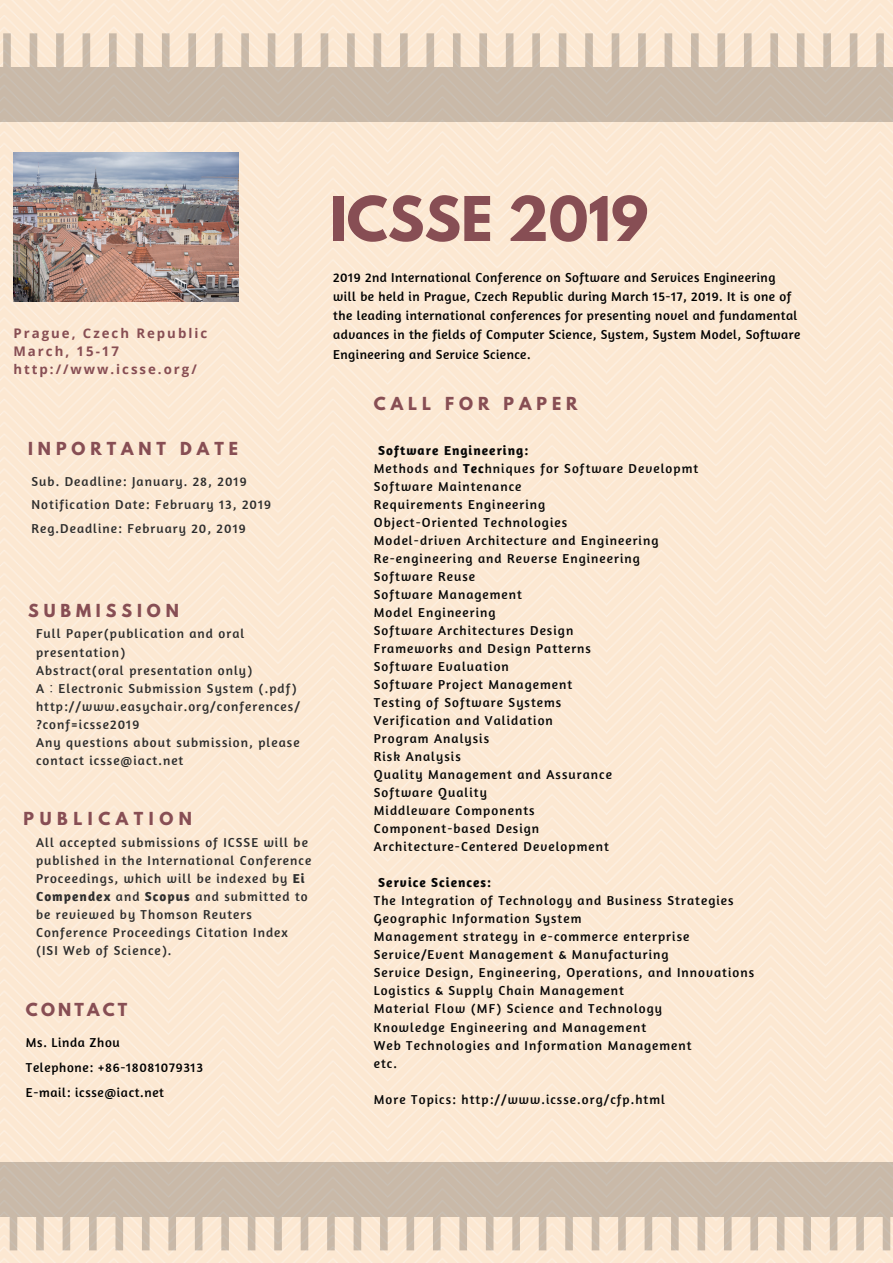
<style>
.page{position:relative;width:893px;height:1263px;background:#fff}
.page>*{position:absolute;margin:0;border:0;box-sizing:border-box;transform-origin:0 0}
.t1{font:700 54.6px "League Spartan";color:#874e54}
.t2{font:700 15.9px "League Spartan";letter-spacing:.31em;color:#874e54}
.t3{font:700 15.9px "League Spartan";letter-spacing:.35em;color:#874e54}
.t4{font:700 15.9px "League Spartan";letter-spacing:.2em;color:#874e54}
.t5{font:13.2px/18px "Amaranth";letter-spacing:.08em;color:#070707}
.t6{font:13.2px/18px "Amaranth";letter-spacing:.08em;color:#2d2d2d}
.t7{font:13.2px/19.2px "Amaranth";letter-spacing:.035em;color:#000}
.t8{font:700 13.2px/18px "Open Sans";letter-spacing:.15em;color:#874e54}
.t9{font:700 13.2px "Amaranth";letter-spacing:.08em;color:#070707}
.s1{font-family:"Nanum Gothic"}
.s2{font-weight:700}
</style>
<div class="page">
<img style="left:0;top:0;width:893px;height:1263px">
<svg style="left:0;top:33px;width:725px;height:34px;background:#eddbc8"></svg>
<div style="left:0;top:67px;width:744px;height:55px;background:#c9b9a8"></div>
<svg style="left:744px;top:33px;width:149px;height:34px;background:#ecdac7"></svg>
<div style="left:743px;top:67px;width:150px;height:55px;background:#c9b9a8"></div>
<svg style="left:248px;top:1217px;width:645px;height:33px;background:#ecdac7"></svg>
<div style="left:229px;top:1162px;width:664px;height:55px;background:#c9b9a8"></div>
<svg style="left:0;top:1217px;width:229px;height:33px;background:#ecdac7"></svg>
<div style="left:0;top:1162px;width:230px;height:55px;background:#c9b9a8"></div>
<img style="left:14px;top:152px;width:225px;height:150px">
<p class="t8" style="left:14px;top:324px;width:195px">Prague, Czech Republic<br>March, 15-17 http://www.icsse.org/</p>
<p class="t2" style="left:28px;top:441px;width:211px">INPORTANT DATE</p>
<p class="t6" style="left:32px;top:469px;width:241px;line-height:23.7px">Sub. Deadline: January. 28, 2019<br>Notification Date: February 13, 2019<br>Reg.Deadline: February 20, 2019</p>
<p class="t2" style="left:28px;top:603px;width:152px">SUBMISSION</p>
<p class="t6" style="left:36px;top:625px;width:265px">Full Paper(publication and oral presentation)<br>Abstract(oral presentation only)<br>A<span class="s1">：</span>Electronic Submission System (.pdf) http://www.easychair.org/conferences/ ?conf=icsse2019<br>Any questions about submission, please contact icsse@iact.net</p>
<p class="t3" style="left:24px;top:811px;width:170px">PUBLICATION</p>
<p class="t6" style="left:36px;top:833px;width:277px">All accepted submissions of ICSSE will be published in the International Conference Proceedings, which will be indexed by <span class="s2">Ei Compendex</span> and <span class="s2">Scopus</span> and submitted to be reviewed by Thomson Reuters Conference Proceedings Citation Index (ISI Web of Science).</p>
<p class="t4" style="left:26px;top:1001px;width:103px">CONTACT</p>
<p class="t7" style="left:26px;top:1030px;width:179px;line-height:24.8px">Ms. Linda Zhou<br>Telephone: +86-18081079313<br>E-mail: icsse@iact.net</p>
<h1 class="t1" style="left:330px;top:192px;width:320px">ICSSE 2019</h1>
<p class="t7" style="left:333px;top:268px;width:469px">2019 2nd International Conference on Software and Services Engineering will be held in Prague, Czech Republic during March 15-17, 2019. It is one of the leading international conferences for presenting novel and fundamental advances in the fields of Computer Science, System, System Model, Software Engineering and Service Science.</p>
<p class="t2" style="left:374px;top:396px;width:205px">CALL FOR PAPER</p>
<p class="t5" style="left:374px;top:441px;width:326px;text-indent:4px"><span class="s2">Software Engineering:<br></span>Methods and <span class="s2">Tec</span>hniques for Software Developmt<br>Software Maintenance<br>Requirements Engineering<br>Object-Oriented Technologies<br>Model-driven Architecture and Engineering<br>Re-engineering and Reverse Engineering<br>Software Reuse<br>Software Management<br>Model Engineering<br>Software Architectures Design<br>Frameworks and Design Patterns<br>Software Evaluation<br>Software Project Management<br>Testing of Software Systems<br>Verification and Validation<br>Program Analysis<br>Risk Analysis<br>Quality Management and Assurance<br>Software Quality<br>Middleware Components<br>Component-based Design<br>Architecture-Centered Development</p>
<p class="t9" style="left:378px;top:874px;width:114px">Service Sciences:</p>
<p class="t5" style="left:374px;top:891px;width:382px">The Integration of Technology and Business Strategies Geographic Information System<br>Management strategy in e-commerce enterprise Service/Event Management &amp; Manufacturing<br>Service Design, Engineering, Operations, and Innovations Logistics &amp; Supply Chain Management<br>Material Flow (MF) Science and Technology<br>Knowledge Engineering and Management<br>Web Technologies and Information Management<br>etc.</p>
<p class="t5" style="left:374px;top:1090px;width:293px">More Topics: http://www.icsse.org/cfp.html</p>
</div>
